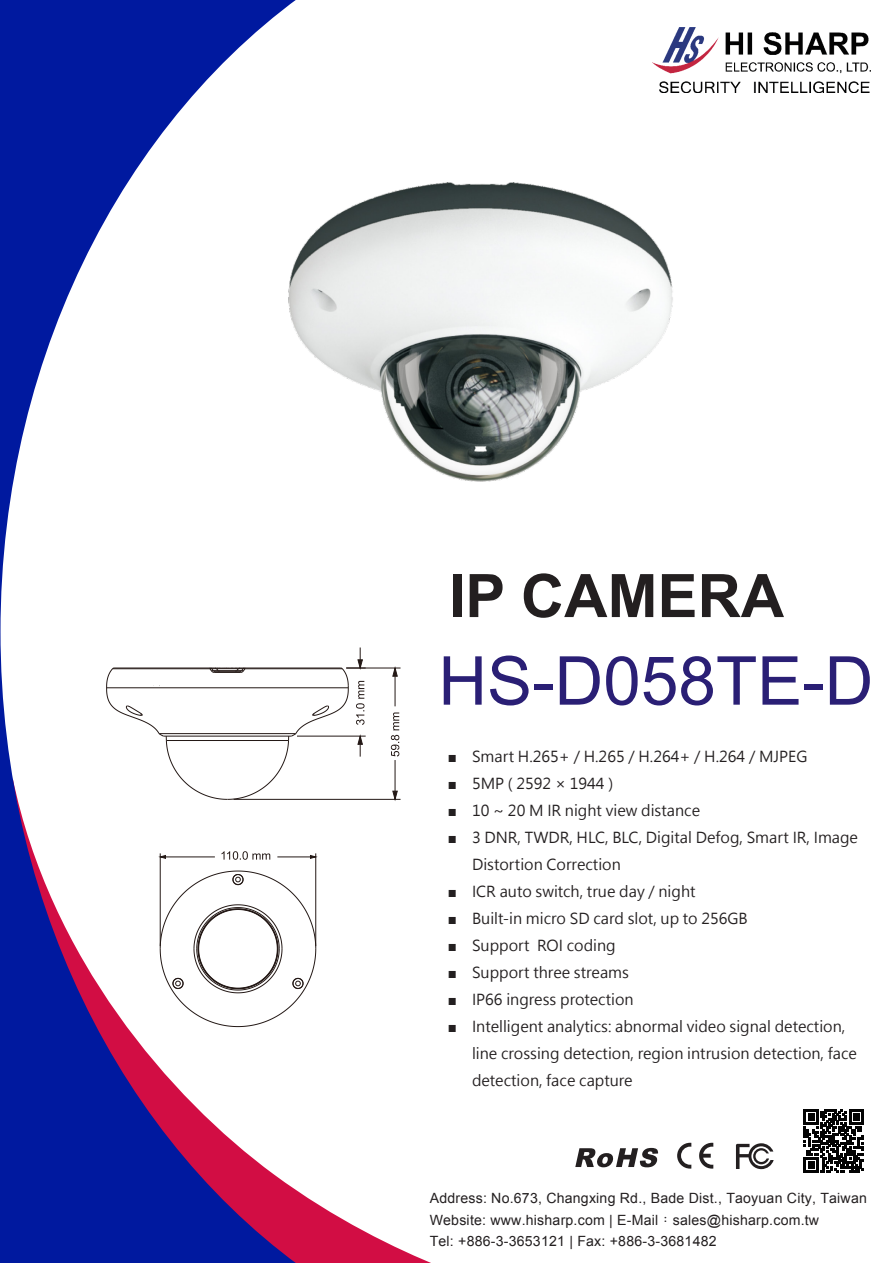
<style>
.page{position:relative;width:893px;height:1263px;background:#fff}
.page>*{position:absolute;margin:0;border:0;box-sizing:border-box;transform-origin:0 0}
.t1{font:67.5px "Arial";color:#2a1f75}
.t2{font:700 60px "Arial";color:#231f20}
.t3{font:15px/27px "Microsoft Jheng Hei";color:#231f20}
.t4{font:14.1px/21.1px "Arial";letter-spacing:.015em;color:#231f20}
.s1{font-family:"Adobe Ming Std";font-weight:300}
</style>
<div class="page">
<svg style="left:336px;top:778px;width:95px;height:485px"></svg>
<svg style="left:0;top:0;width:336px;height:1263px"></svg>
<svg style="left:575px;top:1148px;width:83px;height:19px"></svg>
<svg style="left:736px;top:1143px;width:38px;height:26px"></svg>
<svg style="left:677px;top:1143px;width:36px;height:25px"></svg>
<svg style="left:804px;top:1109px;width:59px;height:64px"></svg>
<img style="left:652px;top:27px;width:218px;height:66px">
<img style="left:196px;top:148px;width:477px;height:355px">
<svg style="left:160px;top:871px;width:156px;height:156px"></svg>
<svg style="left:106px;top:647px;width:260px;height:152px"></svg>
<hr style="left:234px;top:799px;width:167px;height:1px;background:#231815">
<hr style="left:346px;top:668px;width:55px;height:1px;background:#231815">
<hr style="left:395px;top:760px;width:1px;height:39px;background:#231815">
<svg style="left:393px;top:791px;width:4px;height:9px"></svg>
<hr style="left:395px;top:668px;width:1px;height:38px;background:#231815">
<svg style="left:393px;top:667px;width:4px;height:9px"></svg>
<svg style="left:391px;top:712px;width:8px;height:44px"></svg>
<hr style="left:315px;top:853px;width:1px;height:93px;background:#231815">
<hr style="left:160px;top:853px;width:1px;height:93px;background:#231815">
<hr style="left:277px;top:857px;width:39px;height:1px;background:#231815">
<svg style="left:310px;top:855px;width:6px;height:3px"></svg>
<hr style="left:160px;top:857px;width:55px;height:1px;background:#231815">
<svg style="left:160px;top:855px;width:6px;height:3px"></svg>
<svg style="left:221px;top:851px;width:49px;height:9px"></svg>
<h2 class="t2" style="left:449px;top:554px;width:337px">IP CAMERA</h2>
<p class="t1" style="left:438px;top:634px;width:437px">HS-D058TE-D</p>
<p class="t3" style="left:448px;top:743px;width:361px">■ Smart H.265+ / H.265 / H.264+ / H.264 / MJPEG</p>
<p class="t3" style="left:448px;top:770px;width:167px">■ 5MP ( 2592 × 1944 )</p>
<p class="t3" style="left:448px;top:797px;width:254px">■ 10 ~ 20 M IR night view distance</p>
<p class="t3" style="left:472px;top:824px;width:388px;text-indent:-24px">■ 3 DNR, TWDR, HLC, BLC, Digital Defog, Smart IR, Image<br>Distortion Correction</p>
<p class="t3" style="left:448px;top:878px;width:249px">■ ICR auto switch, true day / night</p>
<p class="t3" style="left:448px;top:905px;width:301px">■ Built-in micro SD card slot, up to 256GB</p>
<p class="t3" style="left:448px;top:932px;width:169px">■ Support ROI coding</p>
<p class="t3" style="left:448px;top:959px;width:183px">■ Support three streams</p>
<p class="t3" style="left:448px;top:986px;width:187px">■ IP66 ingress protection</p>
<p class="t3" style="left:472px;top:1013px;width:386px;text-indent:-24px">■ Intelligent analytics: abnormal video signal detection, line crossing detection, region intrusion detection, face detection, face capture</p>
<p class="t4" style="left:430px;top:1188px;width:439px">Address: No.673, Changxing Rd., Bade Dist., Taoyuan City, Taiwan<br>Website: www.hisharp.com | E-Mail<span class="s1">：</span>sales@hisharp.com.tw<br>Tel: +886-3-3653121 | Fax: +886-3-3681482</p>
</div>
